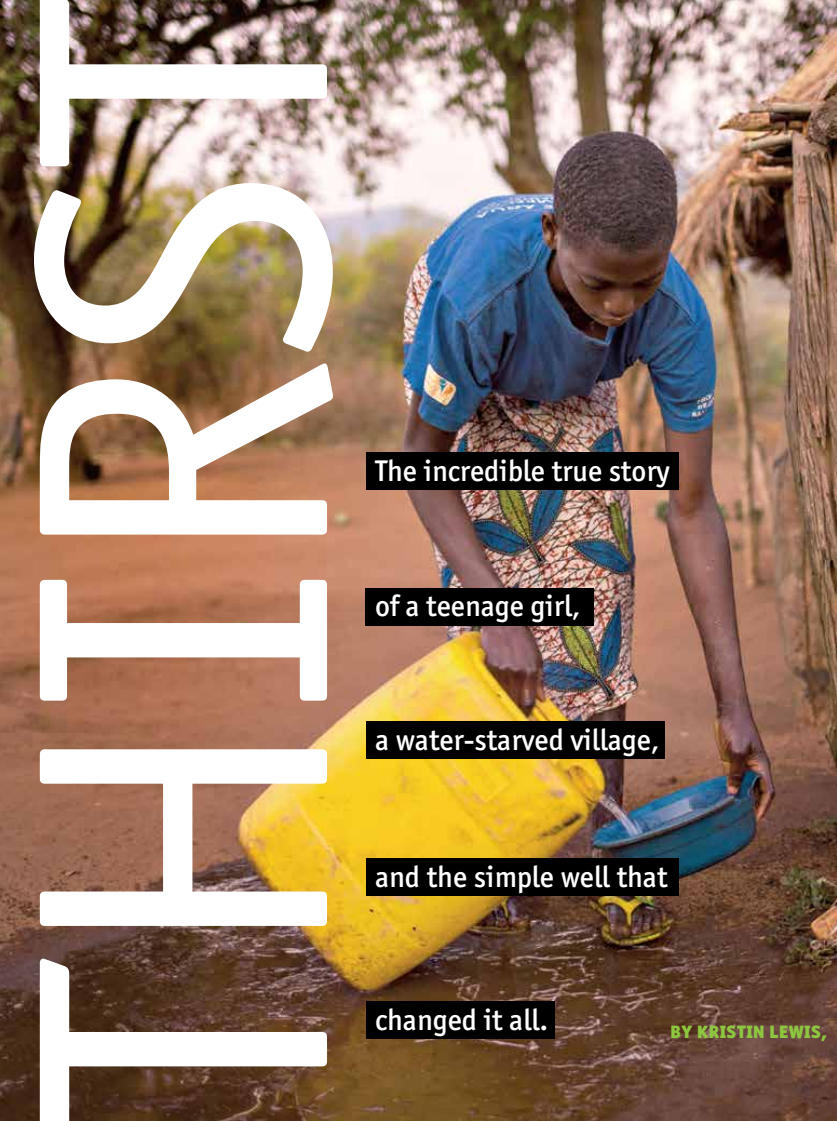
<style>
.page{position:relative;width:837px;height:1121px;background:#fff}
.page>*{position:absolute;margin:0;border:0;box-sizing:border-box;transform-origin:0 0}
.t1{font:419.25px "Officina Sans";letter-spacing:-.02em;color:#fff}
.t2{font:500 30px "Officina San ITC";color:#fff}
.t3{font:900 18px "Officina San ITC";letter-spacing:.02em;color:#8dc63f}
</style>
<div class="page">
<img style="left:0;top:0;width:837px;height:1120px">
<div style="left:366px;top:588px;width:228px;height:38px;background:#000"></div>
<div style="left:366px;top:721px;width:298px;height:38px;background:#000"></div>
<div style="left:366px;top:858px;width:313px;height:38px;background:#000"></div>
<div style="left:366px;top:1001px;width:188px;height:37px;background:#000"></div>
<div style="left:366px;top:452px;width:313px;height:37px;background:#000"></div>
<p class="t1" style="left:-60px;top:1143px;width:1155px;rotate:-90deg">THIRST</p>
<p class="t2" style="left:375px;top:453px;width:296px">The incredible true story</p>
<p class="t2" style="left:375px;top:587px;width:207px">of a teenage girl,</p>
<p class="t2" style="left:375px;top:722px;width:286px">a water-starved village,</p>
<p class="t2" style="left:375px;top:859px;width:294px">and the simple well that</p>
<p class="t2" style="left:375px;top:1001px;width:175px">changed it all.</p>
<p class="t3" style="left:670px;top:1019px;width:158px">BY KRISTIN LEWIS,</p>
</div>
